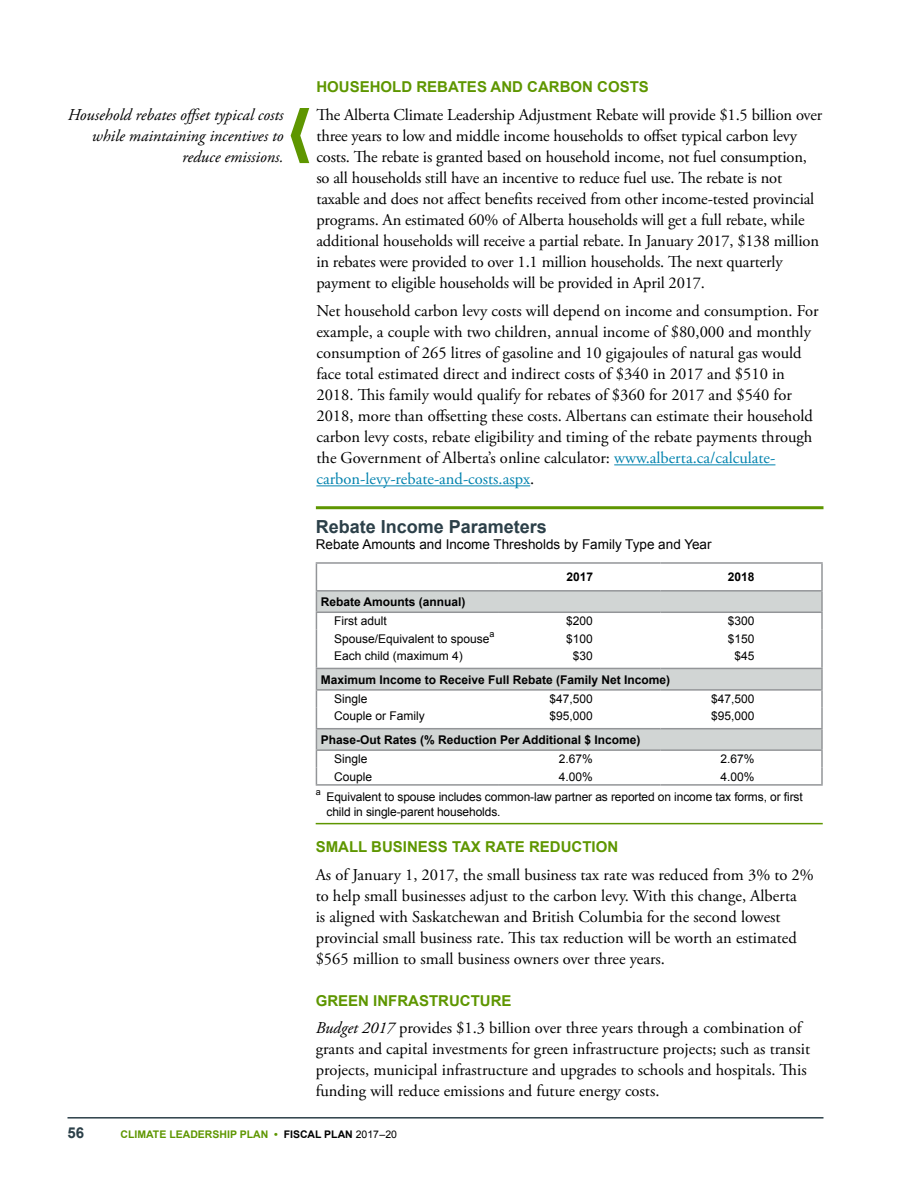
<style>
.page{position:relative;width:918px;height:1188px;background:#fff}
.page>*{position:absolute;margin:0;border:0;box-sizing:border-box;transform-origin:0 0}
.t1{font:700 18px "Arial";color:#2c4049}
.t2{font:16.5px/21px "Adobe Garamond Pro";color:#000}
.t3{font:italic 16.5px/21px "Adobe Garamond Pro";color:#000;text-align:right}
.t4{font:700 15px "Arial";color:#5e9600}
.t5{font:700 15px "Arial";color:#2c4049}
.t6{font:13.5px "Arial";color:#000}
.t7{font:12px/15px "Arial";color:#000}
.t8{font:700 12px "Arial";color:#000}
.t9{font:700 10.5px "Arial";color:#5e9600}
.t10{font:9px "Arial";color:#000}
.s1{color:#0082ae}
.s2{font-style:italic}
.s3{color:#000}
.s4{font-weight:400;color:#000}
</style>
<div class="page">
<hr style="left:68px;top:1117px;width:756px;height:2px;background:#2c4049">
<hr style="left:614px;top:464px;width:161px;height:1px;background:#0082ae">
<hr style="left:316px;top:485px;width:214px;height:1px;background:#0082ae">
<hr style="left:316px;top:506px;width:508px;height:3px;background:#5e9600">
<svg style="left:317px;top:592px;width:504px;height:157px"></svg>
<hr style="left:316px;top:562px;width:183px;height:2px;background:#939598">
<hr style="left:499px;top:562px;width:161px;height:2px;background:#939598">
<hr style="left:660px;top:562px;width:163px;height:2px;background:#939598">
<hr style="left:821px;top:564px;width:2px;height:26px;background:#939598">
<hr style="left:316px;top:590px;width:183px;height:2px;background:#939598">
<hr style="left:499px;top:590px;width:161px;height:2px;background:#939598">
<hr style="left:660px;top:590px;width:163px;height:2px;background:#939598">
<hr style="left:821px;top:592px;width:2px;height:20px;background:#939598">
<hr style="left:316px;top:612px;width:183px;height:1px;background:#939598">
<hr style="left:499px;top:612px;width:161px;height:1px;background:#939598">
<hr style="left:660px;top:612px;width:163px;height:1px;background:#939598">
<svg style="left:821px;top:613px;width:2px;height:34px"></svg>
<hr style="left:821px;top:647px;width:2px;height:21px;background:#939598">
<hr style="left:316px;top:668px;width:183px;height:1px;background:#939598">
<hr style="left:499px;top:668px;width:161px;height:1px;background:#939598">
<hr style="left:660px;top:668px;width:163px;height:1px;background:#939598">
<hr style="left:821px;top:669px;width:2px;height:20px;background:#939598">
<hr style="left:316px;top:689px;width:183px;height:2px;background:#939598">
<hr style="left:499px;top:689px;width:161px;height:2px;background:#939598">
<hr style="left:660px;top:689px;width:163px;height:2px;background:#939598">
<svg style="left:821px;top:691px;width:2px;height:16px"></svg>
<hr style="left:821px;top:707px;width:2px;height:21px;background:#939598">
<hr style="left:316px;top:728px;width:183px;height:1px;background:#939598">
<hr style="left:499px;top:728px;width:161px;height:1px;background:#939598">
<hr style="left:660px;top:728px;width:163px;height:1px;background:#939598">
<hr style="left:821px;top:729px;width:2px;height:20px;background:#939598">
<hr style="left:316px;top:749px;width:183px;height:2px;background:#939598">
<hr style="left:499px;top:749px;width:161px;height:2px;background:#939598">
<hr style="left:660px;top:749px;width:163px;height:2px;background:#939598">
<svg style="left:316px;top:564px;width:1px;height:220px"></svg>
<svg style="left:821px;top:751px;width:2px;height:33px"></svg>
<hr style="left:316px;top:784px;width:183px;height:2px;background:#939598">
<hr style="left:499px;top:784px;width:161px;height:2px;background:#939598">
<hr style="left:660px;top:784px;width:163px;height:2px;background:#939598">
<hr style="left:316px;top:823px;width:507px;height:1px;background:#5e9600">
<svg style="left:291px;top:108px;width:18px;height:55px"></svg>
<p class="t3" style="left:68px;top:105px;width:217px">Household rebates offset typical costs while maintaining incentives to reduce emissions.</p>
<p class="t4" style="left:316px;top:77px;width:334px">HOUSEHOLD REBATES AND CARBON COSTS</p>
<p class="t2" style="left:316px;top:105px;width:507px">The Alberta Climate Leadership Adjustment Rebate will provide $1.5 billion over three years to low and middle income households to offset typical carbon levy costs. The rebate is granted based on household income, not fuel consumption, so all households still have an incentive to reduce fuel use. The rebate is not taxable and does not affect benefits received from other income‑tested provincial programs. An estimated 60% of Alberta households will get a full rebate, while additional households will receive a partial rebate. In January 2017, $138 million in rebates were provided to over 1.1 million households. The next quarterly payment to eligible households will be provided in April 2017.</p>
<p class="t2" style="left:316px;top:301px;width:504px">Net household carbon levy costs will depend on income and consumption. For example, a couple with two children, annual income of $80,000 and monthly consumption of 265 litres of gasoline and 10 gigajoules of natural gas would face total estimated direct and indirect costs of $340 in 2017 and $510 in 2018. This family would qualify for rebates of $360 for 2017 and $540 for 2018, more than offsetting these costs. Albertans can estimate their household carbon levy costs, rebate eligibility and timing of the rebate payments through the Government of Alberta’s online calculator: <span class="s1">www.alberta.ca/calculate&shy;carbon-levy-rebate-and-costs.aspx</span>.</p>
<p class="t1" style="left:316px;top:515px;width:233px">Rebate Income Parameters</p>
<p class="t6" style="left:316px;top:536px;width:397px">Rebate Amounts and Income Thresholds by Family Type and Year</p>
<p class="t8" style="left:566px;top:569px;width:28px">2017</p>
<p class="t8" style="left:728px;top:569px;width:28px">2018</p>
<p class="t8" style="left:321px;top:594px;width:146px">Rebate Amounts (annual)</p>
<p class="t7" style="left:334px;top:614px;width:54px">First adult</p>
<p class="t7" style="left:566px;top:614px;width:28px">$200</p>
<p class="t7" style="left:728px;top:614px;width:28px">$300</p>
<p class="t7" style="left:334px;top:631px;width:157px">Spouse/Equivalent to spouse</p>
<p class="t10" style="left:490px;top:628px;width:7px">a</p>
<p class="t7" style="left:566px;top:631px;width:28px">$100</p>
<p class="t7" style="left:728px;top:631px;width:28px">$150</p>
<p class="t7" style="left:334px;top:648px;width:130px">Each child (maximum 4)</p>
<p class="t7" style="left:573px;top:648px;width:22px">$30</p>
<p class="t7" style="left:734px;top:648px;width:22px">$45</p>
<p class="t8" style="left:321px;top:671px;width:351px">Maximum Income to Receive Full Rebate (Family Net Income)</p>
<p class="t7" style="left:334px;top:691px;width:35px">Single</p>
<p class="t7" style="left:550px;top:691px;width:45px">$47,500</p>
<p class="t7" style="left:711px;top:691px;width:45px">$47,500</p>
<p class="t7" style="left:334px;top:709px;width:92px">Couple or Family</p>
<p class="t7" style="left:550px;top:709px;width:45px">$95,000</p>
<p class="t7" style="left:711px;top:709px;width:45px">$95,000</p>
<p class="t8" style="left:321px;top:732px;width:321px">Phase-Out Rates (% Reduction Per Additional $ Income)</p>
<p class="t7" style="left:334px;top:752px;width:35px">Single</p>
<p class="t7" style="left:559px;top:752px;width:36px">2.67%</p>
<p class="t7" style="left:720px;top:752px;width:36px">2.67%</p>
<p class="t7" style="left:334px;top:769px;width:40px">Couple</p>
<p class="t7" style="left:559px;top:769px;width:36px">4.00%</p>
<p class="t7" style="left:720px;top:769px;width:36px">4.00%</p>
<p class="t10" style="left:316px;top:786px;width:7px">a</p>
<p class="t7" style="left:326px;top:790px;width:478px">Equivalent to spouse includes common-law partner as reported on income tax forms, or first child in single-parent households.</p>
<p class="t4" style="left:316px;top:837px;width:304px">SMALL BUSINESS TAX RATE REDUCTION</p>
<p class="t2" style="left:316px;top:864px;width:500px">As of January 1, 2017, the small business tax rate was reduced from 3% to 2% to help small businesses adjust to the carbon levy. With this change, Alberta<br>is aligned with Saskatchewan and British Columbia for the second lowest provincial small business rate. This tax reduction will be worth an estimated $565 million to small business owners over three years.</p>
<p class="t4" style="left:316px;top:991px;width:197px">GREEN INFRASTRUCTURE</p>
<p class="t2" style="left:316px;top:1018px;width:496px"><span class="s2">Budget 2017</span> provides $1.3 billion over three years through a combination of grants and capital investments for green infrastructure projects; such as transit projects, municipal infrastructure and upgrades to schools and hospitals. This funding will reduce emissions and future energy costs.</p>
<p class="t5" style="left:68px;top:1123px;width:18px">56</p>
<p class="t9" style="left:121px;top:1127px;width:278px">CLIMATE LEADERSHIP PLAN • <span class="s3">FISCAL PLAN</span> <span class="s4">2017–20</span></p>
</div>
